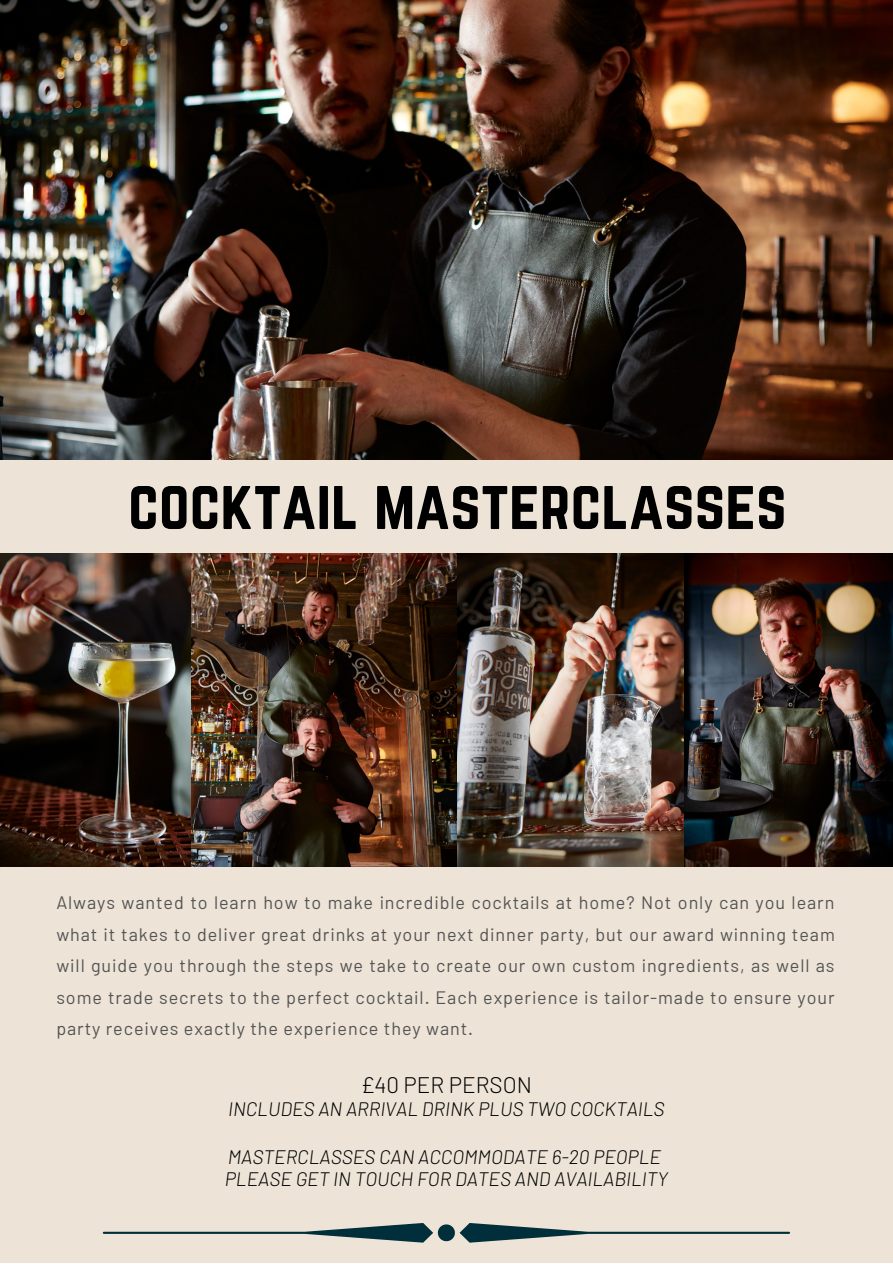
<style>
.page{position:relative;width:893px;height:1264px;background:#fff}
.page>*{position:absolute;margin:0;border:0;box-sizing:border-box;transform-origin:0 0}
.t1{font:61.5px "Norwester";color:#000}
.t2{font:300 22.5px "Barlow";color:#000}
.t3{font:italic 300 19.5px/22.5px "Barlow";color:#000}
.t4{font:18px/31.5px "Barlow";letter-spacing:.05em;color:#545454;text-align:justify}
</style>
<div class="page">
<div style="left:0;top:0;width:892px;height:1262px;background:#ede4d7"></div>
<svg style="left:103px;top:1223px;width:687px;height:19px"></svg>
<img style="left:0;top:0;width:892px;height:459px">
<img style="left:190px;top:554px;width:267px;height:312px">
<img style="left:457px;top:554px;width:227px;height:312px">
<img style="left:0;top:554px;width:190px;height:312px">
<img style="left:684px;top:554px;width:208px;height:312px">
<h1 class="t1" style="left:128px;top:467px;width:660px">COCKTAIL MASTERCLASSES</h1>
<p class="t4" style="left:56px;top:886px;width:780px">Always wanted to learn how to make incredible cocktails at home? Not only can you learn what it takes to deliver great drinks at your next dinner party, but our award winning team will guide you through the steps we take to create our own custom ingredients, as well as some trade secrets to the perfect cocktail. Each experience is tailor-made to ensure your party receives exactly the experience they want.</p>
<p class="t2" style="left:361px;top:1070px;width:173px">£40 PER PERSON</p>
<p class="t3" style="left:228px;top:1096px;width:438px">INCLUDES AN ARRIVAL DRINK PLUS TWO COCKTAILS</p>
<p class="t3" style="left:225px;top:1144px;width:444px">MASTERCLASSES CAN ACCOMMODATE 6-20 PEOPLE<br>PLEASE GET IN TOUCH FOR DATES AND AVAILABILITY</p>
</div>
